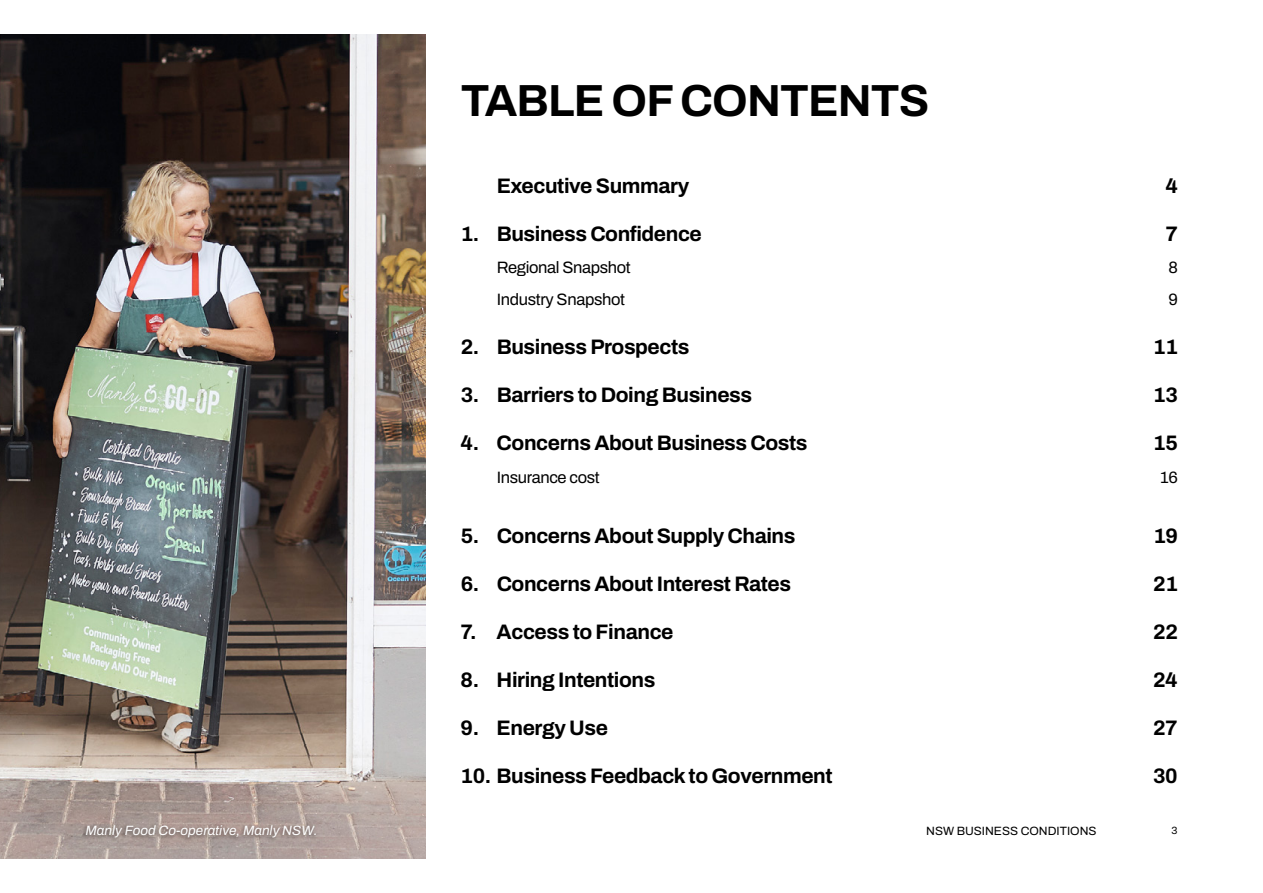
<style>
.page{position:relative;width:1263px;height:893px;background:#fff}
.page>*{position:absolute;margin:0;border:0;box-sizing:border-box;transform-origin:0 0}
.t1{font:700 45px "Archivo";letter-spacing:-.02em;color:#000}
.t2{font:700 21px "Archivo";letter-spacing:-.02em;color:#000}
.t3{font:16.5px "Archivo";letter-spacing:-.02em;color:#000}
.t4{font:italic 13.5px "Archivo";color:#fff}
.t5{font:12px "Archivo";color:#000}
.t6{font:10.5px "Archivo";color:#000}
</style>
<div class="page">
<img style="left:0;top:34px;width:425px;height:825px">
<div style="left:81px;top:822px;width:238px;height:21px;background:#000;opacity:.25"></div>
<h1 class="t1" style="left:461px;top:67px;width:470px">TABLE OF CONTENTS</h1>
<p class="t2" style="left:497px;top:170px;width:194px">Executive Summary</p>
<p class="t2" style="left:1165px;top:170px;width:14px">4</p>
<p class="t2" style="left:461px;top:218px;width:243px">1. Business Confidence</p>
<p class="t2" style="left:1165px;top:218px;width:14px">7</p>
<p class="t3" style="left:497px;top:255px;width:136px">Regional Snapshot</p>
<p class="t3" style="left:1168px;top:255px;width:11px">8</p>
<p class="t3" style="left:497px;top:287px;width:130px">Industry Snapshot</p>
<p class="t3" style="left:1168px;top:287px;width:11px">9</p>
<p class="t2" style="left:461px;top:331px;width:230px">2. Business Prospects</p>
<p class="t2" style="left:1153px;top:331px;width:26px">11</p>
<p class="t2" style="left:461px;top:379px;width:293px">3. Barriers to Doing Business</p>
<p class="t2" style="left:1153px;top:379px;width:26px">13</p>
<p class="t2" style="left:461px;top:427px;width:348px">4. Concerns About Business Costs</p>
<p class="t2" style="left:1153px;top:427px;width:26px">15</p>
<p class="t3" style="left:497px;top:465px;width:105px">Insurance cost</p>
<p class="t3" style="left:1160px;top:465px;width:19px">16</p>
<p class="t2" style="left:461px;top:520px;width:336px">5. Concerns About Supply Chains</p>
<p class="t2" style="left:1153px;top:520px;width:26px">19</p>
<p class="t2" style="left:461px;top:568px;width:332px">6. Concerns About Interest Rates</p>
<p class="t2" style="left:1153px;top:568px;width:26px">21</p>
<p class="t2" style="left:461px;top:616px;width:214px">7. Access to Finance</p>
<p class="t2" style="left:1153px;top:616px;width:26px">22</p>
<p class="t2" style="left:461px;top:664px;width:196px">8. Hiring Intentions</p>
<p class="t2" style="left:1153px;top:664px;width:26px">24</p>
<p class="t2" style="left:461px;top:712px;width:149px">9. Energy Use</p>
<p class="t2" style="left:1153px;top:712px;width:26px">27</p>
<p class="t2" style="left:461px;top:760px;width:374px">10. Business Feedback to Government</p>
<p class="t2" style="left:1153px;top:760px;width:26px">30</p>
<p class="t4" style="left:86px;top:820px;width:234px">Manly Food Co-operative, Manly NSW.</p>
<p class="t5" style="left:926px;top:822px;width:172px">NSW BUSINESS CONDITIONS</p>
<p class="t6" style="left:1171px;top:823px;width:8px">3</p>
</div>
